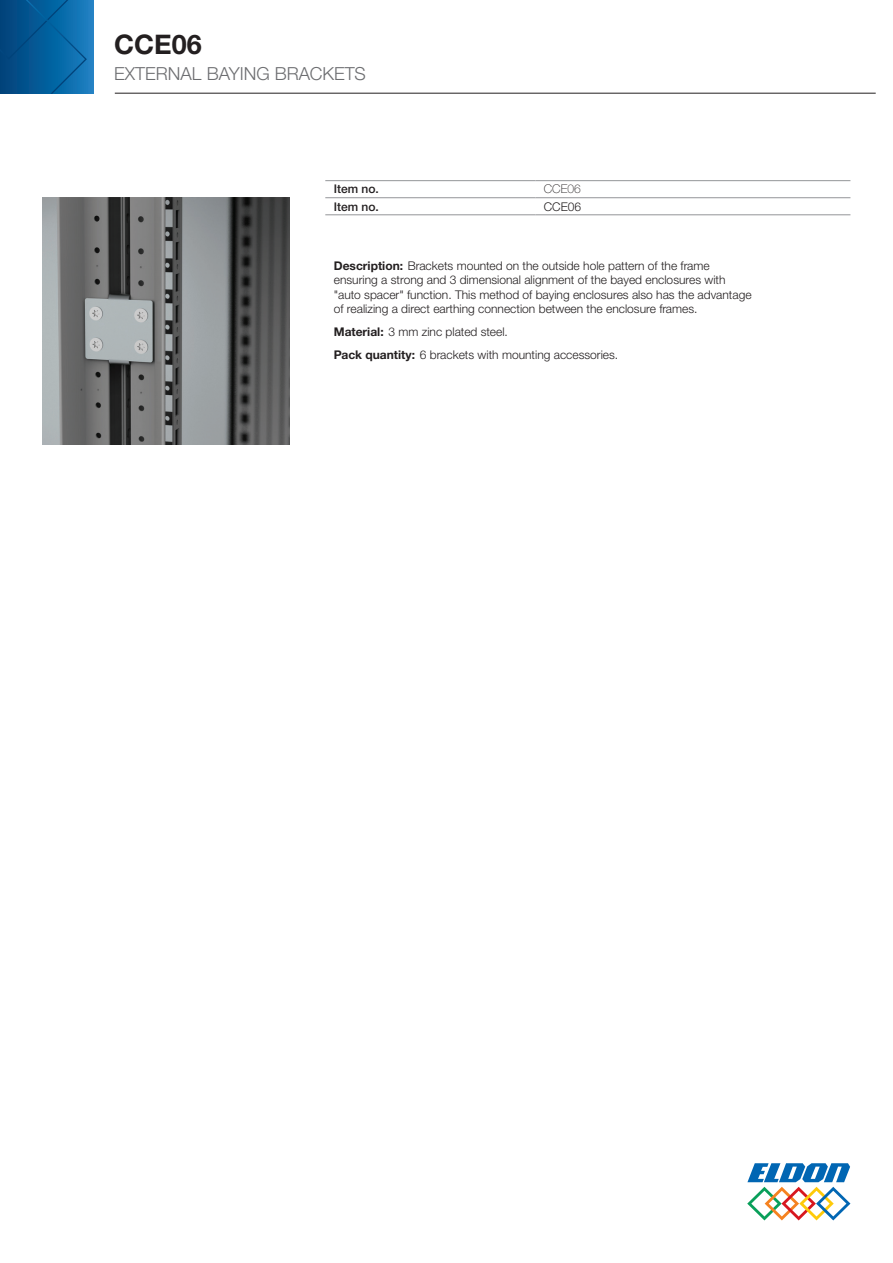
<style>
.page{position:relative;width:893px;height:1263px;background:#fff}
.page>*{position:absolute;margin:0;border:0;box-sizing:border-box;transform-origin:0 0}
.t1{font:700 27px "Helvetica Neue LTW1 G";color:#231f20}
.t2{font:300 18px "Helvetica Neue LTW1 G";color:#6c6d70}
.t3{font:300 12px/14.4px "Helvetica Neue LTW1 G";color:#231f20}
.t4{font:500 12px "Helvetica Neue LTW1 G";color:#231f20}
.t5{font:100 12px "Helvetica Neue LTW1 G";color:#231f20}
.s1{font-weight:700}
</style>
<div class="page">
<svg style="left:747px;top:1163px;width:103px;height:57px"></svg>
<div style="left:0;top:0;width:93px;height:94px;background:#2380c2"></div>
<svg style="left:0;top:0;width:87px;height:94px;background:#065d99"></svg>
<hr style="left:115px;top:93px;width:761px;height:1px;background:#231f20">
<hr style="left:325px;top:180px;width:210px;height:1px;background:#939598">
<hr style="left:535px;top:180px;width:315px;height:1px;background:#939598">
<hr style="left:325px;top:197px;width:210px;height:1px;background:#939598">
<hr style="left:325px;top:215px;width:210px;height:1px;background:#939598">
<hr style="left:535px;top:197px;width:315px;height:1px;background:#939598">
<hr style="left:535px;top:215px;width:315px;height:1px;background:#939598">
<img style="left:43px;top:198px;width:246px;height:246px">
<h1 class="t1" style="left:114px;top:28px;width:89px">CCE06</h1>
<h2 class="t2" style="left:114px;top:63px;width:253px">External baying brackets</h2>
<p class="t4" style="left:334px;top:182px;width:47px">Item no.</p>
<p class="t5" style="left:544px;top:182px;width:38px">CCE06</p>
<p class="t4" style="left:334px;top:199px;width:47px">Item no.</p>
<p class="t3" style="left:544px;top:199px;width:39px">CCE06</p>
<p class="t3" style="left:334px;top:258px;width:419px"><span class="s1">Description:</span> Brackets mounted on the outside hole pattern of the frame ensuring a strong and 3 dimensional alignment of the bayed enclosures with "auto spacer" function. This method of baying enclosures also has the advantage of realizing a direct earthing connection between the enclosure frames.</p>
<p class="t3" style="left:334px;top:320px;width:286px;line-height:23px"><span class="s1">Material:</span> 3 mm zinc plated steel.<br><span class="s1">Pack quantity:</span> 6 brackets with mounting accessories.</p>
</div>
